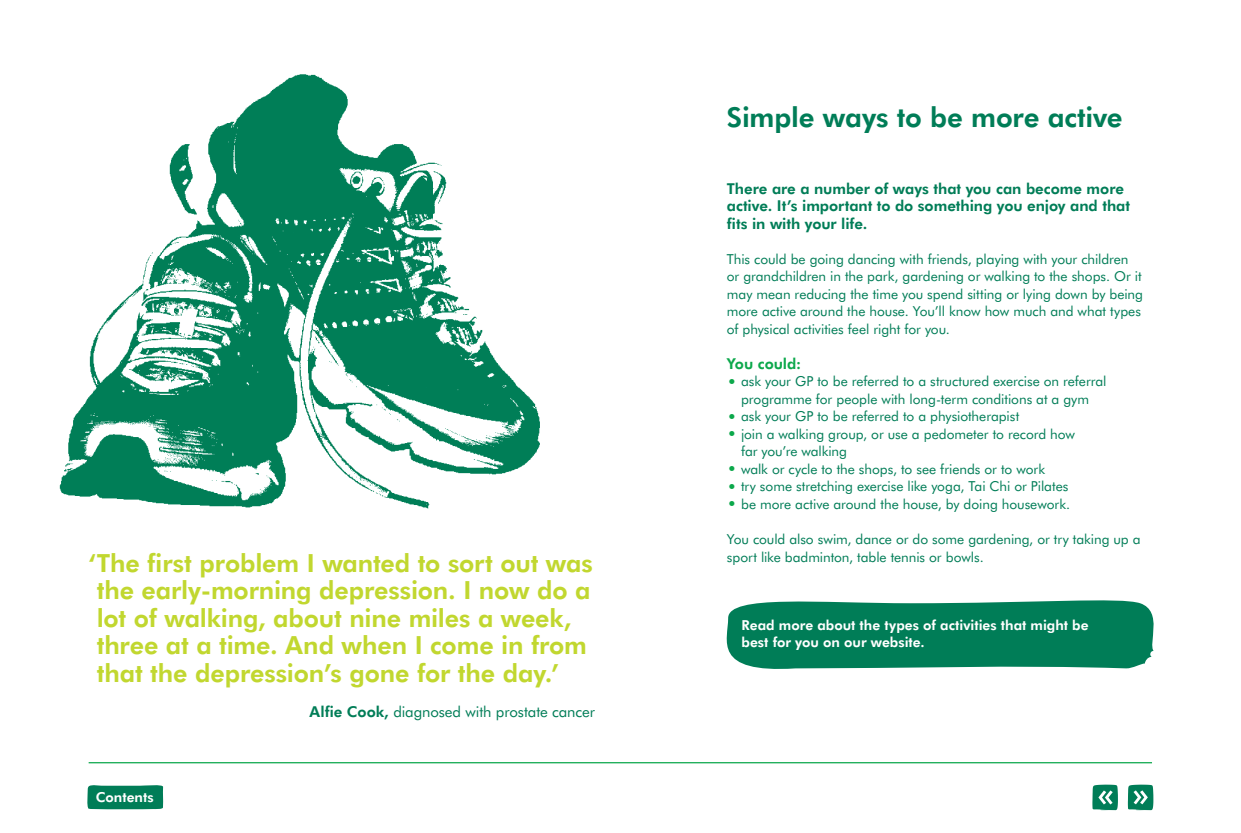
<style>
.page{position:relative;width:1241px;height:833px;background:#fff}
.page>*{position:absolute;margin:0;border:0;box-sizing:border-box;transform-origin:0 0}
.t1{font:800 27.5px "Futura BT";letter-spacing:-.005em;color:#007d57}
.t2{font:800 25px/27.5px "Futura BT";letter-spacing:-.005em;color:#c1d72f}
.t3{font:800 15px/17.5px "Futura BT";letter-spacing:-.005em;color:#007d57}
.t4{font:15px "Futura BT";letter-spacing:-.005em;color:#007d57}
.t5{font:800 15px "Futura BT";letter-spacing:-.005em;color:#0ca84b}
.t6{font:13.75px/17.5px "Futura BT";letter-spacing:-.005em;color:#007d57}
.t7{font:800 13.75px/17.5px "Futura BT";color:#fff}
.s1{font-weight:800}
.s2{font-weight:700;font-size:17.5px;color:#0ca84b}
</style>
<div class="page">
<svg style="left:1127px;top:784px;width:26px;height:26px"></svg>
<svg style="left:1092px;top:784px;width:25px;height:26px"></svg>
<div style="left:87px;top:785px;width:76px;height:24px;background:#007d57"></div>
<hr style="left:89px;top:762px;width:1062px;height:1px;background:#0ca84b">
<img style="left:59px;top:74px;width:481px;height:435px">
<svg style="left:726px;top:600px;width:428px;height:69px;background:#128663"></svg>
<h2 class="t2" style="left:97px;top:549px;width:497px;text-indent:-8px">‘The first problem I wanted to sort out was the early-morning depression. I now do a lot of walking, about nine miles a week, three at a time. And when I come in from that the depression’s gone for the day.’</h2>
<p class="t4" style="left:309px;top:702px;width:287px"><span class="s1">Alfie Cook,</span> diagnosed with prostate cancer</p>
<p class="t7" style="left:96px;top:788px;width:59px">Contents</p>
<h1 class="t1" style="left:726px;top:100px;width:397px">Simple ways to be more active</h1>
<p class="t3" style="left:726px;top:180px;width:404px">There are a number of ways that you can become more active. It’s important to do something you enjoy and that fits in with your life.</p>
<p class="t6" style="left:726px;top:250px;width:418px">This could be going dancing with friends, playing with your children or grandchildren in the park, gardening or walking to the shops. Or it may mean reducing the time you spend sitting or lying down by being more active around the house. You’ll know how much and what types of physical activities feel right for you.</p>
<p class="t5" style="left:726px;top:354px;width:76px">You could:</p>
<p class="t6" style="left:726px;top:373px;width:381px;text-align:center"><span class="s2">•</span> ask your GP to be referred to a structured exercise on referral programme for people with long-term conditions at a gym</p>
<p class="t6" style="left:726px;top:408px;width:294px"><span class="s2">•</span> ask your GP to be referred to a physiotherapist</p>
<p class="t6" style="left:741px;top:425px;width:335px;text-indent:-14px"><span class="s2">•</span> join a walking group, or use a pedometer to record how far you’re walking</p>
<p class="t6" style="left:726px;top:460px;width:320px"><span class="s2">•</span> walk or cycle to the shops, to see friends or to work</p>
<p class="t6" style="left:726px;top:478px;width:343px"><span class="s2">•</span> try some stretching exercise like yoga, Tai Chi or Pilates</p>
<p class="t6" style="left:726px;top:495px;width:345px"><span class="s2">•</span> be more active around the house, by doing housework.</p>
<p class="t6" style="left:726px;top:530px;width:415px">You could also swim, dance or do some gardening, or try taking up a sport like badminton, table tennis or bowls.</p>
<p class="t7" style="left:741px;top:616px;width:349px">Read more about the types of activities that might be best for you on our website.</p>
</div>
